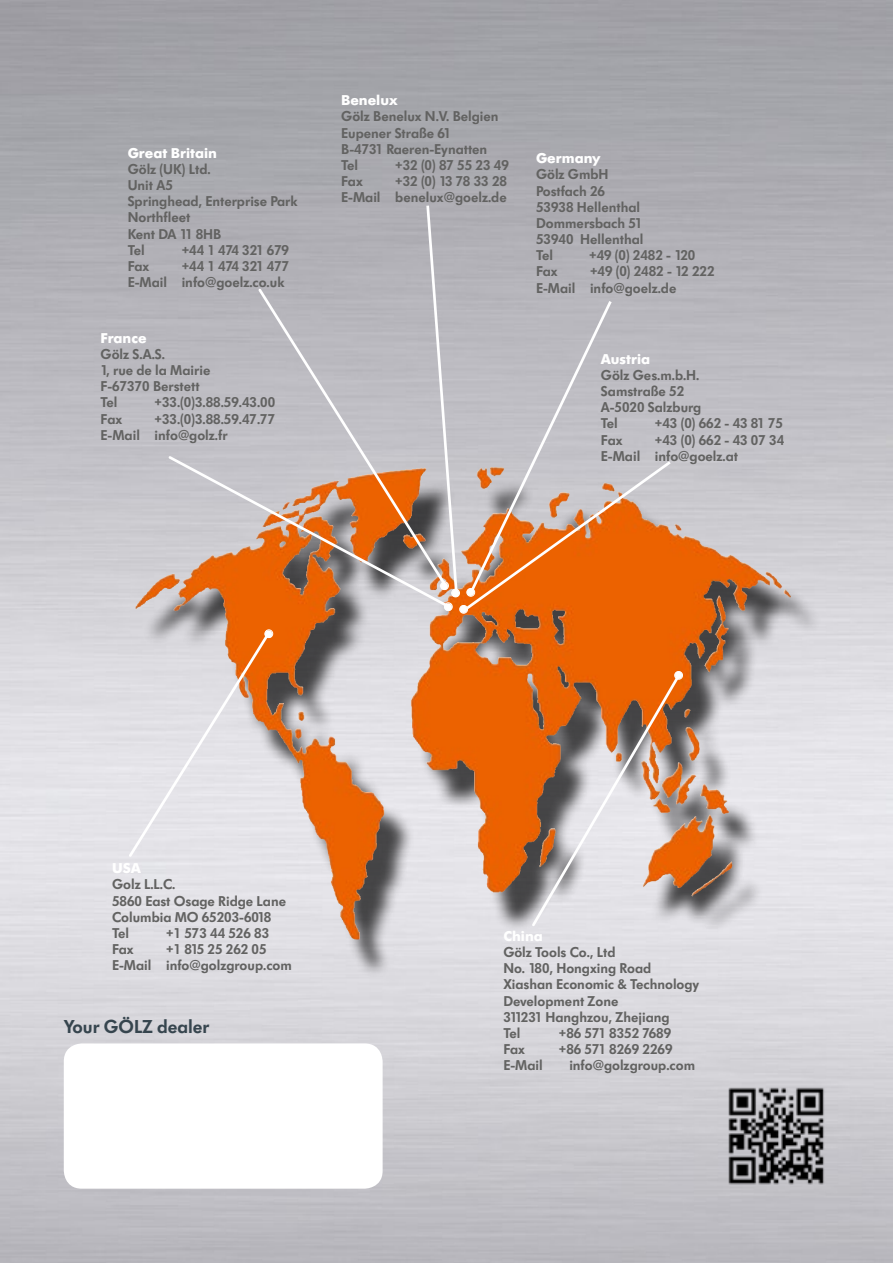
<style>
.page{position:relative;width:893px;height:1263px;background:#fff}
.page>*{position:absolute;margin:0;border:0;box-sizing:border-box;transform-origin:0 0}
.t1{font:23.55px "Futura SB";color:#fff}
.t2{font:19.5px "Futura SB Dem Bol";color:#36454e}
.t3{font:14.85px/16.2px "Futura SB Dem Bol";color:#626261}
.t4{font:700 14.85px "Futura SB";color:#fff}
</style>
<div class="page">
<img style="left:0;top:0;width:893px;height:1263px">
<div style="left:143px;top:481px;width:679px;height:498px;background:#000;opacity:.7"></div>
<div style="left:64px;top:1043px;width:319px;height:146px;background:#fff;border-radius:18px"></div>
<img style="left:714px;top:1074px;width:123px;height:123px">
<svg style="left:127px;top:633px;width:143px;height:226px;background:#e2d7d4"></svg>
<svg style="left:166px;top:203px;width:508px;height:409px;background:#c1aba1"></svg>
<div style="left:440px;top:581px;width:9px;height:9px;border:1px solid #fff;border-radius:50%"></div>
<div style="left:459px;top:605px;width:9px;height:9px;border:1px solid #fff;border-radius:50%"></div>
<div style="left:467px;top:588px;width:8px;height:9px;border:1px solid #fff;border-radius:50%"></div>
<div style="left:451px;top:589px;width:9px;height:8px;border:1px solid #fff;border-radius:50%"></div>
<div style="left:444px;top:602px;width:9px;height:9px;border:1px solid #fff;border-radius:50%"></div>
<div style="left:265px;top:629px;width:8px;height:9px;border:1px solid #fff;border-radius:50%"></div>
<svg style="left:530px;top:672px;width:152px;height:256px;background:#c49e86"></svg>
<div style="left:674px;top:671px;width:9px;height:9px;border:1px solid #fff;border-radius:50%"></div>
<p class="t4" style="left:128px;top:145px;width:91px">Great Britain</p>
<p class="t3" style="left:128px;top:161px;width:172px">Gölz (UK) Ltd.<br>Unit A5<br>Springhead, Enterprise Park<br>Northfleet<br>Kent DA 11 8HB<br>Tel</p>
<p class="t3" style="left:182px;top:242px;width:109px">+44 1 474 321 679</p>
<p class="t3" style="left:128px;top:258px;width:163px;text-indent:54px">+44 1 474 321 477<br>E-Mail info@goelz.co.uk</p>
<p class="t3" style="left:128px;top:258px;width:23px">Fax</p>
<p class="t4" style="left:341px;top:92px;width:58px">Benelux</p>
<p class="t3" style="left:341px;top:109px;width:159px">Gölz Benelux N.V. Belgien<br>Eupener Straße 61<br>B-4731 Raeren-Eynatten<br>Tel</p>
<p class="t3" style="left:395px;top:157px;width:115px">+32 (0) 87 55 23 49</p>
<p class="t3" style="left:341px;top:173px;width:167px;text-align:right">+32 (0) 13 78 33 28<br>E-Mail benelux@goelz.de</p>
<p class="t3" style="left:341px;top:173px;width:23px">Fax</p>
<p class="t4" style="left:536px;top:150px;width:66px">Germany</p>
<p class="t3" style="left:536px;top:167px;width:109px">Gölz GmbH<br>Postfach 26<br>53938 Hellenthal<br>Dommersbach 51<br>53940 Hellenthal<br>Tel</p>
<p class="t3" style="left:589px;top:247px;width:108px">+49 (0) 2482 - 120</p>
<p class="t3" style="left:536px;top:264px;width:180px;text-indent:54px">+49 (0) 2482 - 12 222<br>E-Mail info@goelz.de</p>
<p class="t3" style="left:536px;top:264px;width:23px">Fax</p>
<p class="t4" style="left:101px;top:329px;width:47px">France</p>
<p class="t3" style="left:101px;top:346px;width:111px">Gölz S.A.S.<br>1, rue de la Mairie<br>F-67370 Berstett<br>Tel</p>
<p class="t3" style="left:155px;top:395px;width:122px">+33.(0)3.88.59.43.00</p>
<p class="t3" style="left:101px;top:411px;width:176px;text-indent:54px">+33.(0)3.88.59.47.77<br>E-Mail info@golz.fr</p>
<p class="t3" style="left:101px;top:411px;width:23px">Fax</p>
<p class="t4" style="left:601px;top:350px;width:51px">Austria</p>
<p class="t3" style="left:601px;top:367px;width:102px">Gölz Ges.m.b.H.<br>Samstraße 52<br>A-5020 Salzburg<br>Tel</p>
<p class="t3" style="left:655px;top:416px;width:130px">+43 (0) 662 - 43 81 75</p>
<p class="t3" style="left:601px;top:432px;width:185px;text-indent:54px">+43 (0) 662 - 43 07 34<br>E-Mail info@goelz.at</p>
<p class="t3" style="left:601px;top:432px;width:23px">Fax</p>
<h1 class="t1" style="left:263px;top:621px;width:13px">•</h1>
<h1 class="t1" style="left:439px;top:573px;width:13px">•</h1>
<h1 class="t1" style="left:450px;top:580px;width:29px">••</h1>
<h1 class="t1" style="left:442px;top:594px;width:13px">•</h1>
<h1 class="t1" style="left:458px;top:597px;width:13px">•</h1>
<h1 class="t1" style="left:673px;top:663px;width:13px">•</h1>
<p class="t4" style="left:112px;top:860px;width:30px">USA</p>
<p class="t3" style="left:112px;top:877px;width:176px">Golz L.L.C.<br>5860 East Osage Ridge Lane<br>Columbia MO 65203-6018<br>Tel</p>
<p class="t3" style="left:166px;top:925px;width:105px">+1 573 44 526 83</p>
<p class="t3" style="left:112px;top:941px;width:181px;text-indent:54px">+1 815 25 262 05<br>E-Mail info@golzgroup.com</p>
<p class="t3" style="left:112px;top:941px;width:23px">Fax</p>
<h2 class="t2" style="left:64px;top:1016px;width:147px">Your GÖLZ dealer</h2>
<p class="t4" style="left:503px;top:927px;width:41px">China</p>
<p class="t3" style="left:503px;top:944px;width:197px">Gölz Tools Co., Ltd<br>No. 180, Hongxing Road<br>Xiashan Economic &amp; Technology<br>Development Zone<br>311231 Hanghzou, Zhejiang<br>Tel</p>
<p class="t3" style="left:559px;top:1025px;width:114px">+86 571 8352 7689</p>
<p class="t3" style="left:503px;top:1041px;width:23px">Fax</p>
<p class="t3" style="left:559px;top:1041px;width:115px">+86 571 8269 2269</p>
<p class="t3" style="left:503px;top:1057px;width:41px">E-Mail</p>
<p class="t3" style="left:569px;top:1057px;width:127px">info@golzgroup.com</p>
</div>
